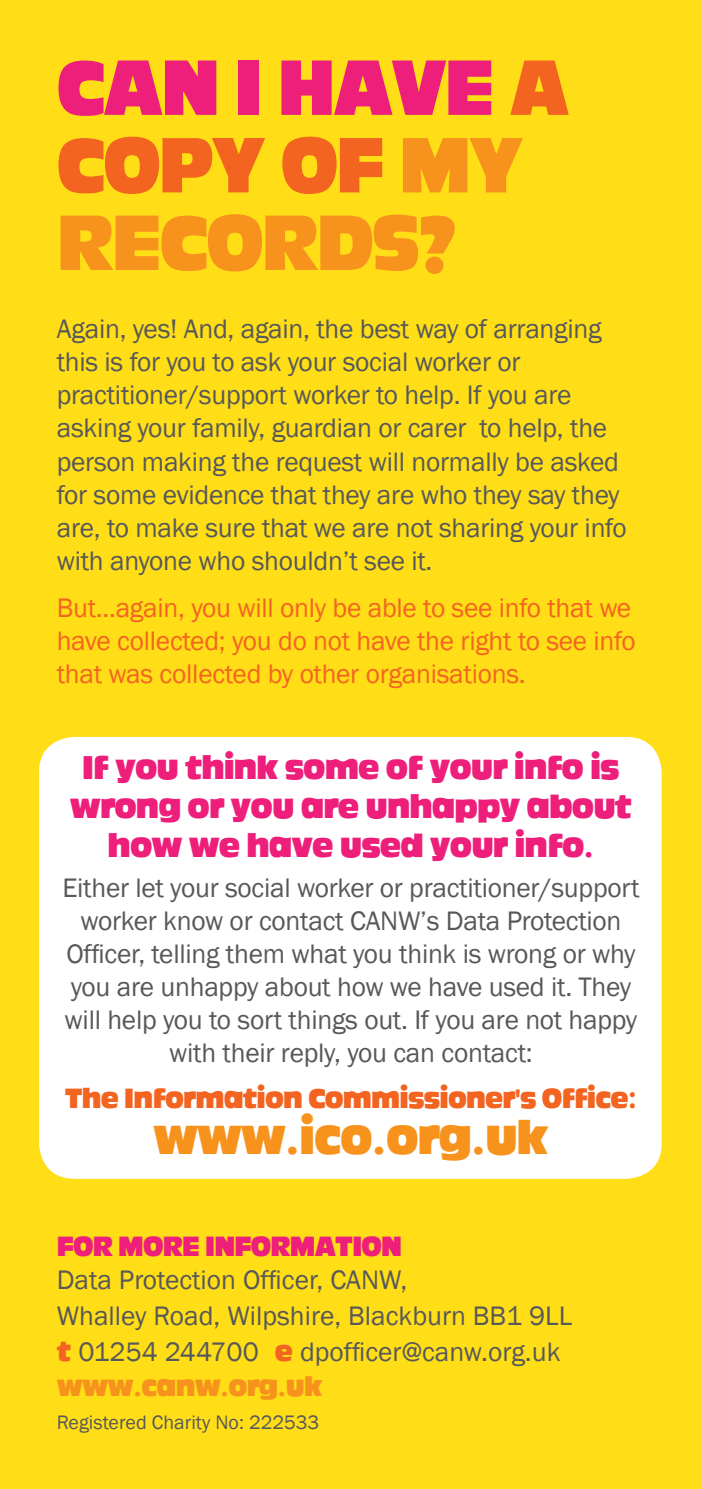
<style>
.page{position:relative;width:702px;height:1489px;background:#fff}
.page>*{position:absolute;margin:0;border:0;box-sizing:border-box;transform-origin:0 0}
.t1{font:77.5px/77.5px "Ackbar";letter-spacing:-.03em;color:#f7931d}
.t2{font:47.5px "Ackbar";letter-spacing:-.03em;color:#f7931d}
.t3{font:32.5px/39px "Ackbar";letter-spacing:-.03em;color:#ee1e7b;text-align:center}
.t4{font:27.5px/33px "Franklin Gothic";letter-spacing:-.01em;color:#57585a}
.t5{font:27.5px/33px "Franklin Gothic";letter-spacing:-.01em;color:#f36421}
.t6{font:27.5px "Ackbar";letter-spacing:-.03em;color:#f36421}
.t7{font:27.5px "Ackbar";letter-spacing:-.03em;color:#ee1e7b}
.t8{font:20px "Franklin Gothic";color:#57585a}
.s1{color:#ee1e7b}
.s2{color:#f36421}
.s3{font-family:"Ackbar";color:#f36421}
.s4{font-family:"Ackbar";color:#f7931d}
</style>
<div class="page">
<div style="left:0;top:0;width:702px;height:1488px;background:#ffdd17"></div>
<div style="left:39px;top:736px;width:622px;height:442px;background:#fff;border-radius:35px"></div>
<p class="t1" style="left:57px;top:49px;width:514px"><span class="s1">CAN I HAVE</span> <span class="s2">A<br>COPY OF</span> MY<br>RECORDS?</p>
<p class="t4" style="left:57px;top:313px;width:571px">Again, yes! And, again, the best way of arranging this is for you to ask your social worker or practitioner/support worker to help. If you are asking your family, guardian or carer to help, the person making the request will normally be asked for some evidence that they are who they say they are, to make sure that we are not sharing your info with anyone who shouldn’t see it.</p>
<p class="t5" style="left:57px;top:591px;width:580px">But...again, you will only be able to see info that we have collected; you do not have the right to see info that was collected by other organisations.</p>
<p class="t3" style="left:70px;top:747px;width:563px">If you think some of your info is wrong or you are unhappy about how we have used your info.</p>
<p class="t4" style="left:62px;top:871px;width:578px;text-align:center">Either let your social worker or practitioner/support worker know or contact CANW’s Data Protection Officer, telling them what you think is wrong or why you are unhappy about how we have used it. They will help you to sort things out. If you are not happy with their reply, you can contact:</p>
<p class="t6" style="left:65px;top:1084px;width:573px">The Information Commissioner’s Office:</p>
<p class="t2" style="left:153px;top:1113px;width:397px">www.ico.org.uk</p>
<p class="t7" style="left:57px;top:1232px;width:347px">FOR MORE INFORMATION</p>
<p class="t4" style="left:57px;top:1262px;width:517px;line-height:35.8px">Data Protection Officer, CANW,<br>Whalley Road, Wilpshire, Blackburn BB1 9LL <span class="s3">t</span> 01254 244700 <span class="s3">e</span> dpofficer@canw.org.uk <span class="s4">www.canw.org.uk</span></p>
<p class="t8" style="left:57px;top:1409px;width:264px">Registered Charity No: 222533</p>
</div>
